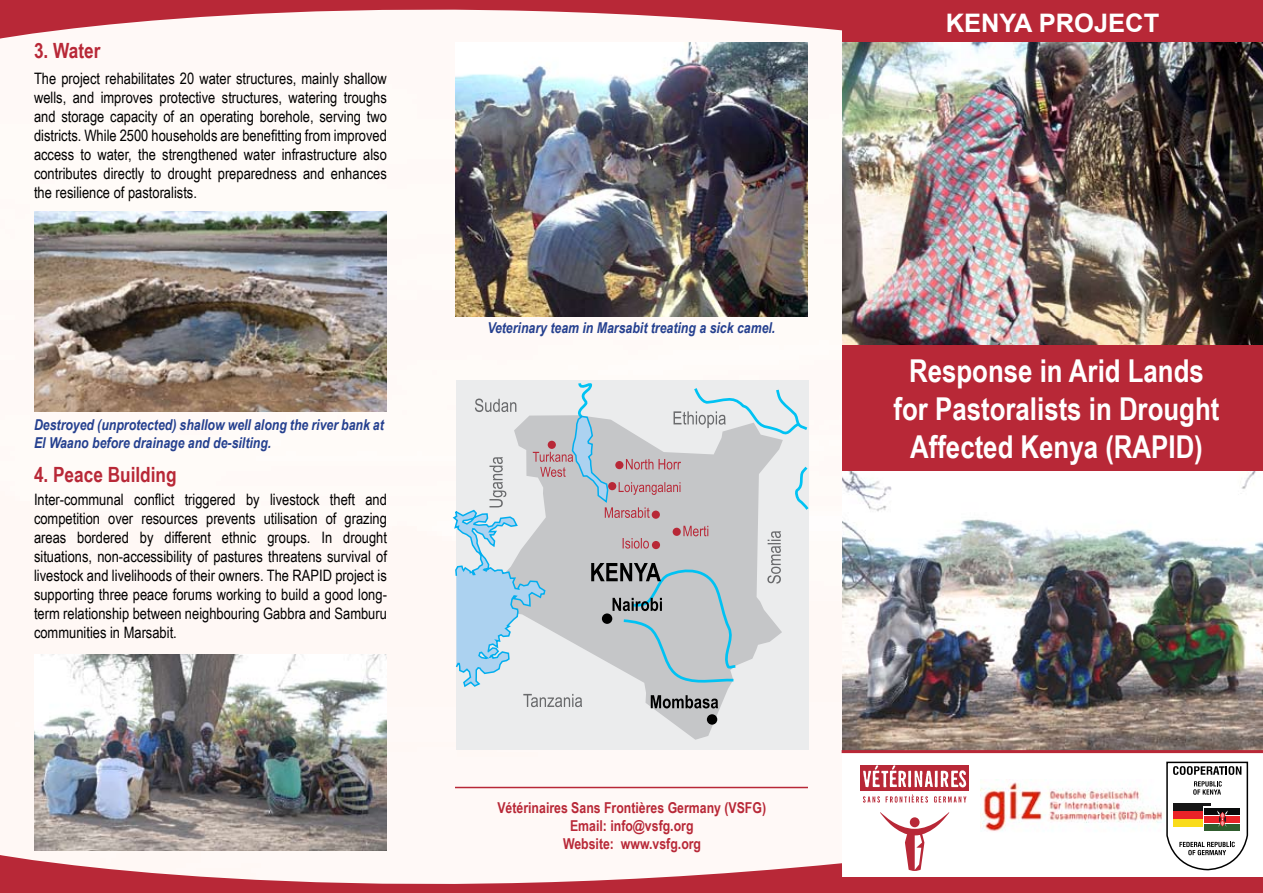
<style>
.page{position:relative;width:1263px;height:893px;background:#fff}
.page>*{position:absolute;margin:0;border:0;box-sizing:border-box;transform-origin:0 0}
.t1{font:700 31.5px/37.8px "Arial Narrow";color:#fff;text-align:center}
.t2{font:700 25.5px "Arial";color:#fff}
.t3{font:700 21px "Arial Narrow";color:#b82837}
.t4{font:15.75px/18.9px "Arial Narrow";color:#000;text-align:justify}
.t5{font:italic 700 15px/18px "Arial Narrow";color:#25408f}
.t6{font:700 15px/18px "Arial Narrow";color:#b82837;text-align:center}
</style>
<div class="page">
<hr style="left:455px;top:787px;width:353px;height:1px;background:#b82837">
<div style="left:842px;top:0;width:421px;height:893px;background:#b82837"></div>
<div style="left:842px;top:710px;width:421px;height:166px;background:#fff"></div>
<img style="left:842px;top:471px;width:421px;height:279px">
<img style="left:842px;top:43px;width:421px;height:301px">
<svg style="left:0;top:855px;width:842px;height:38px"></svg>
<svg style="left:0;top:0;width:842px;height:43px"></svg>
<svg style="left:863px;top:794px;width:103px;height:9px"></svg>
<div style="left:860px;top:765px;width:109px;height:26px;background:#b82837"></div>
<svg style="left:863px;top:765px;width:103px;height:22px"></svg>
<svg style="left:880px;top:812px;width:69px;height:59px"></svg>
<img style="left:455px;top:43px;width:353px;height:273px">
<svg style="left:1166px;top:761px;width:83px;height:110px"></svg>
<img style="left:34px;top:654px;width:353px;height:196px">
<img style="left:34px;top:212px;width:353px;height:200px">
<div style="left:456px;top:380px;width:353px;height:370px;background:#ebeced"></div>
<svg style="left:524px;top:687px;width:205px;height:53px"></svg>
<svg style="left:477px;top:383px;width:314px;height:304px"></svg>
<div style="left:707px;top:714px;width:10px;height:11px;background:#000;border-radius:50%"></div>
<svg style="left:523px;top:694px;width:59px;height:13px"></svg>
<svg style="left:651px;top:695px;width:67px;height:13px"></svg>
<svg style="left:767px;top:531px;width:14px;height:53px"></svg>
<svg style="left:774px;top:387px;width:34px;height:45px"></svg>
<svg style="left:795px;top:466px;width:14px;height:44px"></svg>
<svg style="left:452px;top:399px;width:274px;height:289px"></svg>
<img style="left:980px;top:782px;width:183px;height:49px">
<hr style="left:842px;top:750px;width:421px;height:3px;background:#b82837">
<h3 class="t3" style="left:34px;top:35px;width:68px">3. Water</h3>
<p class="t4" style="left:34px;top:69px;width:354px">The project rehabilitates 20 water structures, mainly shallow wells, and improves protective structures, watering troughs and storage capacity of an operating borehole, serving two districts. While 2500 households are benefitting from improved access to water, the strengthened water infrastructure also contributes directly to drought preparedness and enhances the resilience of pastoralists.</p>
<p class="t5" style="left:34px;top:415px;width:351px">Destroyed (unprotected) shallow well along the river bank at<br>El Waano before drainage and de-silting.</p>
<h3 class="t3" style="left:34px;top:459px;width:144px">4. Peace Building</h3>
<p class="t4" style="left:34px;top:490px;width:354px">Inter-communal conflict triggered by livestock theft and competition over resources prevents utilisation of grazing areas bordered by different ethnic groups. In drought situations, non-accessibility of pastures threatens survival of livestock and livelihoods of their owners. The RAPID project is supporting three peace forums working to build a good long&shy;term relationship between neighbouring Gabbra and Samburu communities in Marsabit.</p>
<p class="t5" style="left:488px;top:318px;width:289px">Veterinary team in Marsabit treating a sick camel.</p>
<p class="t6" style="left:497px;top:797px;width:270px">Vétérinaires Sans Frontières Germany (VSFG)<br>Email: info@vsfg.org<br>Website: www.vsfg.org</p>
<h2 class="t2" style="left:946px;top:6px;width:215px">KENYA PROJECT</h2>
<h1 class="t1" style="left:893px;top:351px;width:327px">Response in Arid Lands for Pastoralists in Drought<br>Affected Kenya (RAPID)</h1>
</div>
